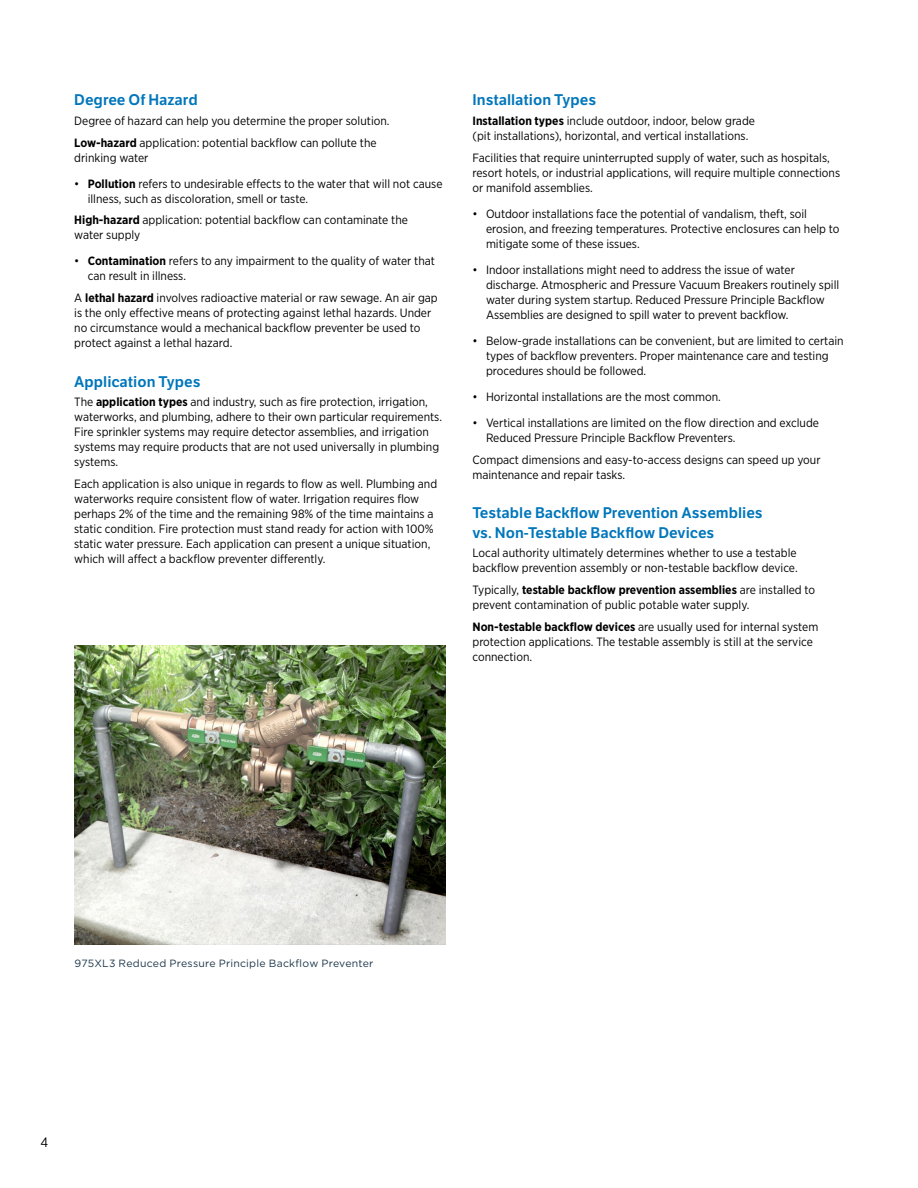
<style>
.page{position:relative;width:918px;height:1188px;background:#fff}
.page>*{position:absolute;margin:0;border:0;box-sizing:border-box;transform-origin:0 0}
.t1{font:15px/19.5px "LFT Etica SB";color:#0076bb}
.t2{font:13.5px "Gotham Narrow";color:#000}
.t3{font:12px/15px "Gotham Narrow";color:#000}
.t4{font:10.5px "Gotham";letter-spacing:.02em;color:#1e384b}
.s1{font-weight:700}
</style>
<div class="page">
<img style="left:74px;top:646px;width:372px;height:298px">
<p class="t1" style="left:74px;top:91px;width:125px">Degree Of Hazard</p>
<p class="t3" style="left:74px;top:109px;width:317px;line-height:21.8px">Degree of hazard can help you determine the proper solution.<br><span class="s1">Low-hazard</span> application: potential backflow can pollute the</p>
<p class="t3" style="left:74px;top:150px;width:76px">drinking water</p>
<p class="t3" style="left:88px;top:176px;width:356px;text-indent:-14px">• <span class="s1">Pollution</span> refers to undesirable effects to the water that will not cause illness, such as discoloration, smell or taste.</p>
<p class="t3" style="left:74px;top:212px;width:335px"><span class="s1">High-hazard</span> application: potential backflow can contaminate the water supply</p>
<p class="t3" style="left:88px;top:253px;width:349px;text-indent:-14px">• <span class="s1">Contamination</span> refers to any impairment to the quality of water that can result in illness.</p>
<p class="t3" style="left:74px;top:290px;width:365px">A <span class="s1">lethal hazard</span> involves radioactive material or raw sewage. An air gap is the only effective means of protecting against lethal hazards. Under no circumstance would a mechanical backflow preventer be used to protect against a lethal hazard.</p>
<p class="t1" style="left:74px;top:372px;width:128px">Application Types</p>
<p class="t3" style="left:74px;top:394px;width:369px">The <span class="s1">application types</span> and industry, such as fire protection, irrigation, waterworks, and plumbing, adhere to their own particular requirements.<br>Fire sprinkler systems may require detector assemblies, and irrigation systems may require products that are not used universally in plumbing systems.</p>
<p class="t3" style="left:74px;top:476px;width:365px">Each application is also unique in regards to flow as well. Plumbing and waterworks require consistent flow of water. Irrigation requires flow perhaps 2% of the time and the remaining 98% of the time maintains a static condition. Fire protection must stand ready for action with 100% static water pressure. Each application can present a unique situation, which will affect a backflow preventer differently.</p>
<p class="t1" style="left:472px;top:91px;width:125px">Installation Types</p>
<p class="t3" style="left:472px;top:113px;width:284px"><span class="s1">Installation types</span> include outdoor, indoor, below grade (pit installations), horizontal, and vertical installations.</p>
<p class="t3" style="left:472px;top:150px;width:369px">Facilities that require uninterrupted supply of water, such as hospitals, resort hotels, or industrial applications, will require multiple connections or manifold assemblies.</p>
<p class="t3" style="left:486px;top:206px;width:355px;text-indent:-14px">• Outdoor installations face the potential of vandalism, theft, soil erosion, and freezing temperatures. Protective enclosures can help to mitigate some of these issues.</p>
<p class="t3" style="left:486px;top:262px;width:355px;text-indent:-14px">• Indoor installations might need to address the issue of water discharge. Atmospheric and Pressure Vacuum Breakers routinely spill water during system startup. Reduced Pressure Principle Backflow Assemblies are designed to spill water to prevent backflow.</p>
<p class="t3" style="left:486px;top:333px;width:359px;text-indent:-14px">• Below-grade installations can be convenient, but are limited to certain types of backflow preventers. Proper maintenance care and testing procedures should be followed.</p>
<p class="t3" style="left:472px;top:389px;width:250px">• Horizontal installations are the most common.</p>
<p class="t3" style="left:486px;top:415px;width:335px;text-indent:-14px">• Vertical installations are limited on the flow direction and exclude<br>Reduced Pressure Principle Backflow Preventers.</p>
<p class="t3" style="left:472px;top:452px;width:350px">Compact dimensions and easy-to-access designs can speed up your maintenance and repair tasks.</p>
<p class="t1" style="left:472px;top:504px;width:292px">Testable Backflow Prevention Assemblies vs. Non-Testable Backflow Devices</p>
<p class="t3" style="left:472px;top:545px;width:327px">Local authority ultimately determines whether to use a testable backflow prevention assembly or non-testable backflow device.</p>
<p class="t3" style="left:472px;top:582px;width:344px">Typically, <span class="s1">testable backflow prevention assemblies</span> are installed to prevent contamination of public potable water supply.</p>
<p class="t3" style="left:472px;top:619px;width:347px"><span class="s1">Non-testable backflow devices</span> are usually used for internal system protection applications. The testable assembly is still at the service connection.</p>
<p class="t4" style="left:75px;top:957px;width:300px">975XL3 Reduced Pressure Principle Backflow Preventer</p>
<p class="t2" style="left:40px;top:1134px;width:9px">4</p>
</div>
